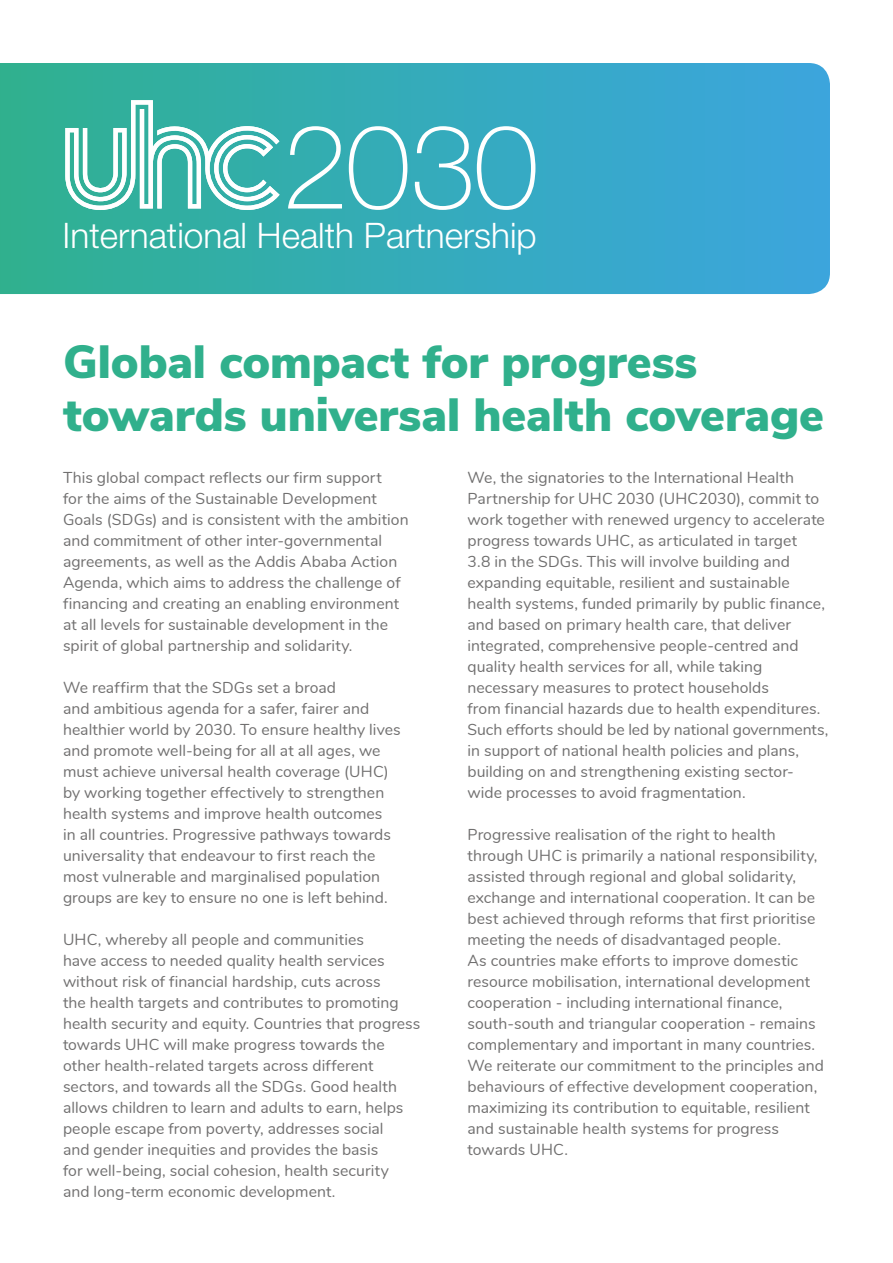
<style>
.page{position:relative;width:893px;height:1263px;background:#fff}
.page>*{position:absolute;margin:0;border:0;box-sizing:border-box;transform-origin:0 0}
.t1{font:100 117.3px "Helvetica Neue";color:#fff}
.t2{font:900 46.5px/52.5px "Nunito Sans";color:#30b08c}
.t3{font:300 35.25px "Helvetica Neue";color:#fff}
.t4{font:15.75px/21px "Nunito";letter-spacing:.005em;color:#706f6f}
</style>
<div class="page">
<svg style="left:0;top:63px;width:830px;height:231px;background:#35aabb"></svg>
<svg style="left:65px;top:100px;width:215px;height:110px"></svg>
<h1 class="t1" style="left:283px;top:78px;width:258px">2030</h1>
<h3 class="t3" style="left:63px;top:207px;width:476px">International Health Partnership</h3>
<h2 class="t2" style="left:63px;top:334px;width:763px">Global compact for progress towards universal health coverage</h2>
<p class="t4" style="left:467px;top:466px;width:362px">We, the signatories to the International Health Partnership for UHC 2030 (UHC2030), commit to work together with renewed urgency to accelerate progress towards UHC, as articulated in target<br>3.8 in the SDGs. This will involve building and expanding equitable, resilient and sustainable health systems, funded primarily by public finance, and based on primary health care, that deliver integrated, comprehensive people-centred and quality health services for all, while taking necessary measures to protect households<br>from financial hazards due to health expenditures.<br>Such efforts should be led by national governments, in support of national health policies and plans, building on and strengthening existing sector&shy;wide processes to avoid fragmentation.</p>
<p class="t4" style="left:467px;top:823px;width:358px">Progressive realisation of the right to health through UHC is primarily a national responsibility, assisted through regional and global solidarity, exchange and international cooperation. It can be best achieved through reforms that first prioritise meeting the needs of disadvantaged people.<br>As countries make efforts to improve domestic resource mobilisation, international development cooperation - including international finance, south-south and triangular cooperation - remains complementary and important in many countries.<br>We reiterate our commitment to the principles and behaviours of effective development cooperation, maximizing its contribution to equitable, resilient and sustainable health systems for progress towards UHC.</p>
<p class="t4" style="left:63px;top:466px;width:347px">This global compact reflects our firm support<br>for the aims of the Sustainable Development Goals (SDGs) and is consistent with the ambition and commitment of other inter-governmental agreements, as well as the Addis Ababa Action Agenda, which aims to address the challenge of financing and creating an enabling environment at all levels for sustainable development in the spirit of global partnership and solidarity.</p>
<p class="t4" style="left:63px;top:676px;width:339px">We reaffirm that the SDGs set a broad<br>and ambitious agenda for a safer, fairer and healthier world by 2030. To ensure healthy lives and promote well-being for all at all ages, we must achieve universal health coverage (UHC) by working together effectively to strengthen health systems and improve health outcomes<br>in all countries. Progressive pathways towards universality that endeavour to first reach the most vulnerable and marginalised population groups are key to ensure no one is left behind.</p>
<p class="t4" style="left:63px;top:928px;width:359px">UHC, whereby all people and communities<br>have access to needed quality health services without risk of financial hardship, cuts across<br>the health targets and contributes to promoting health security and equity. Countries that progress towards UHC will make progress towards the other health-related targets across different sectors, and towards all the SDGs. Good health allows children to learn and adults to earn, helps people escape from poverty, addresses social<br>and gender inequities and provides the basis<br>for well-being, social cohesion, health security<br>and long-term economic development.</p>
</div>
